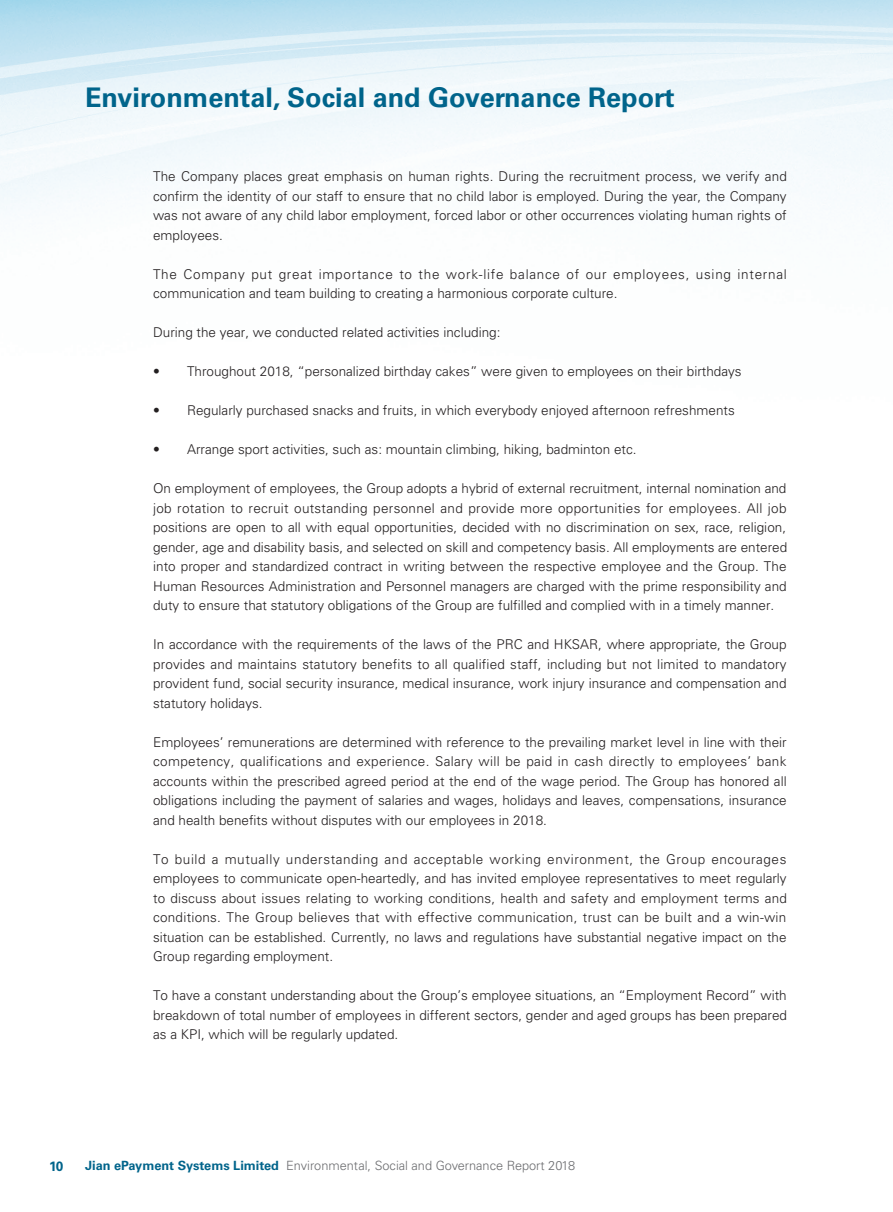
<style>
.page{position:relative;width:893px;height:1212px;background:#fff}
.page>*{position:absolute;margin:0;border:0;box-sizing:border-box;transform-origin:0 0}
.t1{font:700 27px "Univers LT Std";color:#00648b}
._00_txt{font:300 13.5px/19.5px "Univers LT Std";color:#231f20;text-align:justify}
._00_txt-2{font:300 13.5px/19.5px "Univers LT Std";letter-spacing:.055em;color:#231f20}
.t2{font:700 13.5px "Univers LT Std";color:#00648b}
.t3{font:300 12.75px "Univers LT Std";color:#6c6d70}
.s1{font-weight:700;color:#00648b}
</style>
<div class="page">
<h1 class="t1" style="left:85px;top:82px;width:591px">Environmental, Social and Governance Report</h1>
<p class="_00_txt" style="left:153px;top:167px;width:635px">The Company places great emphasis on human rights. During the recruitment process, we verify and confirm the identity of our staff to ensure that no child labor is employed. During the year, the Company was not aware of any child labor employment, forced labor or other occurrences violating human rights of employees.</p>
<p class="_00_txt-2" style="left:153px;top:264px;width:635px">The Company put great importance to the work-life balance of our employees, using internal communication and team building to creating a harmonious corporate culture.</p>
<p class="_00_txt" style="left:153px;top:323px;width:349px">During the year, we conducted related activities including:</p>
<p class="_00_txt" style="left:153px;top:362px;width:590px">• Throughout 2018, “personalized birthday cakes” were given to employees on their birthdays</p>
<p class="_00_txt" style="left:153px;top:401px;width:583px">• Regularly purchased snacks and fruits, in which everybody enjoyed afternoon refreshments</p>
<p class="_00_txt" style="left:153px;top:440px;width:485px">• Arrange sport activities, such as: mountain climbing, hiking, badminton etc.</p>
<p class="_00_txt" style="left:153px;top:479px;width:636px">On employment of employees, the Group adopts a hybrid of external recruitment, internal nomination and job rotation to recruit outstanding personnel and provide more opportunities for employees. All job positions are open to all with equal opportunities, decided with no discrimination on sex, race, religion, gender, age and disability basis, and selected on skill and competency basis. All employments are entered into proper and standardized contract in writing between the respective employee and the Group. The Human Resources Administration and Personnel managers are charged with the prime responsibility and duty to ensure that statutory obligations of the Group are fulfilled and complied with in a timely manner.</p>
<p class="_00_txt" style="left:153px;top:635px;width:635px">In accordance with the requirements of the laws of the PRC and HKSAR, where appropriate, the Group provides and maintains statutory benefits to all qualified staff, including but not limited to mandatory provident fund, social security insurance, medical insurance, work injury insurance and compensation and statutory holidays.</p>
<p class="_00_txt" style="left:153px;top:732px;width:635px">Employees’ remunerations are determined with reference to the prevailing market level in line with their competency, qualifications and experience. Salary will be paid in cash directly to employees’ bank accounts within the prescribed agreed period at the end of the wage period. The Group has honored all obligations including the payment of salaries and wages, holidays and leaves, compensations, insurance and health benefits without disputes with our employees in 2018.</p>
<p class="_00_txt" style="left:153px;top:849px;width:635px">To build a mutually understanding and acceptable working environment, the Group encourages employees to communicate open-heartedly, and has invited employee representatives to meet regularly to discuss about issues relating to working conditions, health and safety and employment terms and conditions. The Group believes that with effective communication, trust can be built and a win-win situation can be established. Currently, no laws and regulations have substantial negative impact on the Group regarding employment.</p>
<p class="_00_txt" style="left:153px;top:986px;width:636px">To have a constant understanding about the Group’s employee situations, an “Employment Record” with breakdown of total number of employees in different sectors, gender and aged groups has been prepared as a KPI, which will be regularly updated.</p>
<p class="t2" style="left:49px;top:1158px;width:16px">10</p>
<p class="t3" style="left:85px;top:1158px;width:492px"><span class="s1">Jian ePayment Systems Limited</span> Environmental, Social and Governance Report 2018</p>
</div>
